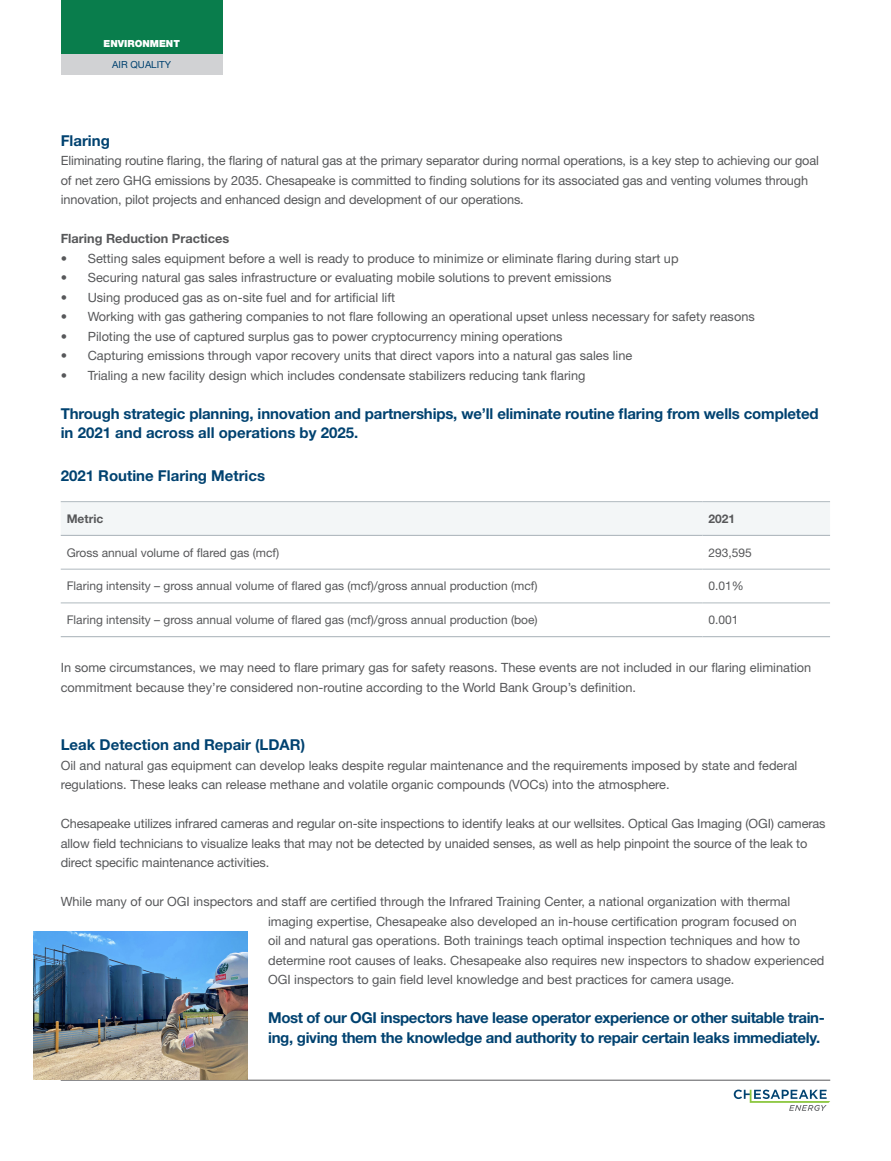
<style>
.page{position:relative;width:891px;height:1161px;background:#fff}
.page>*{position:absolute;margin:0;border:0;box-sizing:border-box;transform-origin:0 0}
.SUBHEAD{font:700 15px/19.5px "Helvetica Neue LT Std";letter-spacing:-.01em;color:#004270}
.BODY_TEXT{font:12.75px/19.5px "Helvetica Neue LT Std";color:#57585a}
.BODY_TEXT-2{font:700 12.75px "Helvetica Neue LT Std";color:#57585a}
.GRAPH{font:12px "Helvetica Neue LT Std";color:#57585a}
.GRAPH-2{font:700 12px "Helvetica Neue LT Std";color:#57585a}
.INTRO_TEXT{font:900 9.75px "Helvetica Neue LT Std";color:#fff}
.INTRO_TEXT-2{font:9.75px "Helvetica Neue LT Std";color:#004270}
</style>
<div class="page">
<svg style="left:734px;top:1090px;width:96px;height:21px"></svg>
<hr style="left:61px;top:1080px;width:769px;height:1px;background:#57585a">
<div style="left:61px;top:27px;width:162px;height:47px;background:#d1d2d4"></div>
<div style="left:61px;top:0;width:162px;height:54px;background:#097d4c"></div>
<div style="left:61px;top:502px;width:769px;height:33px;background:#f3f6f7"></div>
<hr style="left:61px;top:501px;width:642px;height:1px;background:#b0b9bf">
<hr style="left:703px;top:501px;width:127px;height:1px;background:#b0b9bf">
<hr style="left:61px;top:535px;width:642px;height:1px;background:#b0b9bf">
<hr style="left:703px;top:535px;width:127px;height:1px;background:#b0b9bf">
<hr style="left:61px;top:636px;width:642px;height:1px;background:#b0b9bf">
<hr style="left:703px;top:636px;width:127px;height:1px;background:#b0b9bf">
<hr style="left:61px;top:569px;width:642px;height:1px;background:#b0b9bf">
<hr style="left:703px;top:569px;width:127px;height:1px;background:#b0b9bf">
<hr style="left:61px;top:603px;width:642px;height:1px;background:#b0b9bf">
<hr style="left:703px;top:603px;width:127px;height:1px;background:#b0b9bf">
<img style="left:34px;top:931px;width:214px;height:149px">
<p class="INTRO_TEXT" style="left:104px;top:38px;width:78px">ENVIRONMENT</p>
<p class="INTRO_TEXT-2" style="left:112px;top:58px;width:60px">AIR QUALITY</p>
<p class="SUBHEAD" style="left:61px;top:130px;width:51px">Flaring</p>
<p class="BODY_TEXT" style="left:61px;top:151px;width:760px">Eliminating routine flaring, the flaring of natural gas at the primary separator during normal operations, is a key step to achieving our goal of net zero GHG emissions by 2035. Chesapeake is committed to finding solutions for its associated gas and venting volumes through innovation, pilot projects and enhanced design and development of our operations.</p>
<p class="BODY_TEXT-2" style="left:61px;top:231px;width:170px">Flaring Reduction Practices</p>
<p class="BODY_TEXT" style="left:61px;top:248px;width:619px">• Setting sales equipment before a well is ready to produce to minimize or eliminate flaring during start up</p>
<p class="BODY_TEXT" style="left:61px;top:268px;width:552px">• Securing natural gas sales infrastructure or evaluating mobile solutions to prevent emissions</p>
<p class="BODY_TEXT" style="left:61px;top:287px;width:336px">• Using produced gas as on-site fuel and for artificial lift</p>
<p class="BODY_TEXT" style="left:61px;top:307px;width:696px">• Working with gas gathering companies to not flare following an operational upset unless necessary for safety reasons</p>
<p class="BODY_TEXT" style="left:61px;top:326px;width:503px">• Piloting the use of captured surplus gas to power cryptocurrency mining operations</p>
<p class="BODY_TEXT" style="left:61px;top:346px;width:573px">• Capturing emissions through vapor recovery units that direct vapors into a natural gas sales line</p>
<p class="BODY_TEXT" style="left:61px;top:365px;width:526px">• Trialing a new facility design which includes condensate stabilizers reducing tank flaring</p>
<p class="SUBHEAD" style="left:61px;top:403px;width:759px">Through strategic planning, innovation and partnerships, we’ll eliminate routine flaring from wells completed in 2021 and across all operations by 2025.</p>
<p class="SUBHEAD" style="left:61px;top:465px;width:206px">2021 Routine Flaring Metrics</p>
<p class="GRAPH-2" style="left:67px;top:511px;width:38px">Metric</p>
<p class="GRAPH-2" style="left:709px;top:511px;width:28px">2021</p>
<p class="GRAPH" style="left:67px;top:545px;width:214px">Gross annual volume of flared gas (mcf)</p>
<p class="GRAPH" style="left:709px;top:545px;width:45px">293,595</p>
<p class="GRAPH" style="left:67px;top:579px;width:472px">Flaring intensity – gross annual volume of flared gas (mcf)/gross annual production (mcf)</p>
<p class="GRAPH" style="left:709px;top:579px;width:37px">0.01%</p>
<p class="GRAPH" style="left:67px;top:613px;width:472px">Flaring intensity – gross annual volume of flared gas (mcf)/gross annual production (boe)</p>
<p class="GRAPH" style="left:709px;top:613px;width:32px">0.001</p>
<p class="BODY_TEXT" style="left:61px;top:658px;width:752px">In some circumstances, we may need to flare primary gas for safety reasons. These events are not included in our flaring elimination commitment because they’re considered non-routine according to the World Bank Group’s definition.</p>
<p class="SUBHEAD" style="left:61px;top:735px;width:246px">Leak Detection and Repair (LDAR)</p>
<p class="BODY_TEXT" style="left:61px;top:755px;width:738px">Oil and natural gas equipment can develop leaks despite regular maintenance and the requirements imposed by state and federal regulations. These leaks can release methane and volatile organic compounds (VOCs) into the atmosphere.</p>
<p class="BODY_TEXT" style="left:61px;top:814px;width:766px">Chesapeake utilizes infrared cameras and regular on-site inspections to identify leaks at our wellsites. Optical Gas Imaging (OGI) cameras allow field technicians to visualize leaks that may not be detected by unaided senses, as well as help pinpoint the source of the leak to direct specific maintenance activities.</p>
<p class="BODY_TEXT" style="left:268px;top:892px;width:558px;text-indent:-207px">While many of our OGI inspectors and staff are certified through the Infrared Training Center, a national organization with thermal imaging expertise, Chesapeake also developed an in-house certification program focused on<br>oil and natural gas operations. Both trainings teach optimal inspection techniques and how to determine root causes of leaks. Chesapeake also requires new inspectors to shadow experienced OGI inspectors to gain field level knowledge and best practices for camera usage.</p>
<p class="SUBHEAD" style="left:268px;top:1008px;width:558px">Most of our OGI inspectors have lease operator experience or other suitable train&shy;ing, giving them the knowledge and authority to repair certain leaks immediately.</p>
</div>
